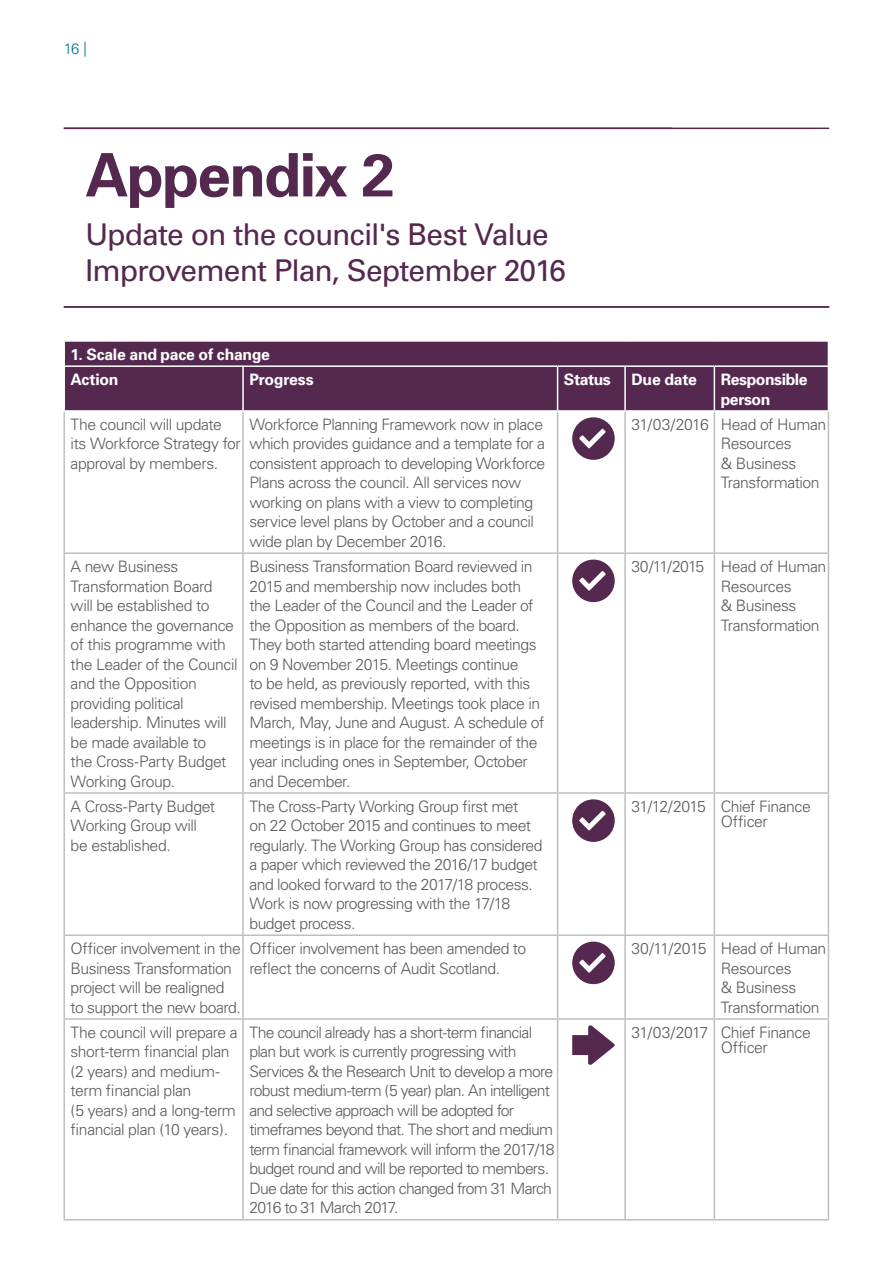
<style>
.page{position:relative;width:893px;height:1263px;background:#fff}
.page>*{position:absolute;margin:0;border:0;box-sizing:border-box;transform-origin:0 0}
._14-Chapter_head{font:700 60px "Univers";letter-spacing:-.025em;color:#55294f}
._14-Chapter_head-2{font:30px/36px "Univers";letter-spacing:-.03em;color:#55294f}
.t1{font:300 15.75px/19.5px "Univers";letter-spacing:-.03em;color:#58595b}
.t2{font:300 15.75px/19.5px "Univers";letter-spacing:-.05em;color:#58595b}
.t3{font:700 15.75px/25.2px "Univers";letter-spacing:-.02em;color:#fff}
.t4{font:300 15px "Univers";color:#00728f}
</style>
<div class="page">
<hr style="left:64px;top:306px;width:765px;height:2px;background:#55294f">
<hr style="left:64px;top:128px;width:765px;height:1px;background:#55294f">
<div style="left:65px;top:342px;width:763px;height:68px;background:#55294f"></div>
<svg style="left:556px;top:412px;width:272px;height:807px"></svg>
<hr style="left:63px;top:412px;width:2px;height:140px;background:#bcbec0">
<hr style="left:242px;top:412px;width:2px;height:140px;background:#bcbec0">
<hr style="left:557px;top:412px;width:1px;height:140px;background:#bcbec0">
<hr style="left:624px;top:412px;width:2px;height:140px;background:#bcbec0">
<hr style="left:714px;top:412px;width:1px;height:140px;background:#bcbec0">
<hr style="left:828px;top:412px;width:1px;height:140px;background:#bcbec0">
<hr style="left:63px;top:552px;width:180px;height:2px;background:#bcbec0">
<hr style="left:63px;top:554px;width:2px;height:238px;background:#bcbec0">
<hr style="left:243px;top:552px;width:315px;height:2px;background:#bcbec0">
<hr style="left:242px;top:554px;width:2px;height:238px;background:#bcbec0">
<hr style="left:558px;top:552px;width:67px;height:2px;background:#bcbec0">
<hr style="left:557px;top:554px;width:1px;height:238px;background:#bcbec0">
<hr style="left:625px;top:552px;width:89px;height:2px;background:#bcbec0">
<hr style="left:624px;top:554px;width:2px;height:238px;background:#bcbec0">
<hr style="left:714px;top:552px;width:115px;height:2px;background:#bcbec0">
<hr style="left:714px;top:554px;width:1px;height:238px;background:#bcbec0">
<hr style="left:828px;top:554px;width:1px;height:238px;background:#bcbec0">
<hr style="left:63px;top:792px;width:180px;height:2px;background:#bcbec0">
<hr style="left:63px;top:794px;width:2px;height:140px;background:#bcbec0">
<hr style="left:243px;top:792px;width:315px;height:2px;background:#bcbec0">
<hr style="left:242px;top:794px;width:2px;height:140px;background:#bcbec0">
<hr style="left:558px;top:792px;width:67px;height:2px;background:#bcbec0">
<hr style="left:557px;top:794px;width:1px;height:140px;background:#bcbec0">
<hr style="left:625px;top:792px;width:89px;height:2px;background:#bcbec0">
<hr style="left:624px;top:794px;width:2px;height:140px;background:#bcbec0">
<hr style="left:714px;top:792px;width:115px;height:2px;background:#bcbec0">
<hr style="left:714px;top:794px;width:1px;height:140px;background:#bcbec0">
<hr style="left:828px;top:794px;width:1px;height:140px;background:#bcbec0">
<hr style="left:63px;top:934px;width:180px;height:2px;background:#bcbec0">
<hr style="left:63px;top:936px;width:2px;height:82px;background:#bcbec0">
<hr style="left:243px;top:934px;width:315px;height:2px;background:#bcbec0">
<hr style="left:242px;top:936px;width:2px;height:82px;background:#bcbec0">
<hr style="left:558px;top:934px;width:67px;height:2px;background:#bcbec0">
<hr style="left:557px;top:936px;width:1px;height:82px;background:#bcbec0">
<hr style="left:625px;top:934px;width:89px;height:2px;background:#bcbec0">
<hr style="left:624px;top:936px;width:2px;height:82px;background:#bcbec0">
<hr style="left:714px;top:934px;width:115px;height:2px;background:#bcbec0">
<hr style="left:714px;top:936px;width:1px;height:82px;background:#bcbec0">
<hr style="left:828px;top:936px;width:1px;height:82px;background:#bcbec0">
<hr style="left:63px;top:1018px;width:180px;height:2px;background:#bcbec0">
<hr style="left:63px;top:1020px;width:2px;height:199px;background:#bcbec0">
<hr style="left:243px;top:1018px;width:315px;height:2px;background:#bcbec0">
<hr style="left:242px;top:1020px;width:2px;height:199px;background:#bcbec0">
<hr style="left:558px;top:1018px;width:67px;height:2px;background:#bcbec0">
<hr style="left:557px;top:1020px;width:1px;height:199px;background:#bcbec0">
<hr style="left:625px;top:1018px;width:89px;height:2px;background:#bcbec0">
<hr style="left:624px;top:1020px;width:2px;height:199px;background:#bcbec0">
<hr style="left:714px;top:1018px;width:115px;height:2px;background:#bcbec0">
<hr style="left:714px;top:1020px;width:1px;height:199px;background:#bcbec0">
<hr style="left:828px;top:1020px;width:1px;height:199px;background:#bcbec0">
<hr style="left:63px;top:1219px;width:180px;height:1px;background:#bcbec0">
<hr style="left:243px;top:1219px;width:315px;height:1px;background:#bcbec0">
<hr style="left:558px;top:1219px;width:67px;height:1px;background:#bcbec0">
<hr style="left:625px;top:1219px;width:89px;height:1px;background:#bcbec0">
<hr style="left:714px;top:1219px;width:115px;height:1px;background:#bcbec0">
<hr style="left:63px;top:365px;width:180px;height:2px;background:#fff">
<hr style="left:243px;top:365px;width:315px;height:2px;background:#fff">
<hr style="left:558px;top:365px;width:67px;height:2px;background:#fff">
<hr style="left:625px;top:365px;width:89px;height:2px;background:#fff">
<hr style="left:624px;top:367px;width:2px;height:43px;background:#fff">
<hr style="left:714px;top:365px;width:115px;height:2px;background:#fff">
<hr style="left:714px;top:367px;width:1px;height:43px;background:#fff">
<hr style="left:242px;top:367px;width:2px;height:43px;background:#fff">
<hr style="left:557px;top:367px;width:1px;height:43px;background:#fff">
<svg style="left:572px;top:417px;width:43px;height:43px"></svg>
<svg style="left:572px;top:560px;width:43px;height:42px"></svg>
<svg style="left:572px;top:799px;width:43px;height:43px"></svg>
<svg style="left:572px;top:942px;width:43px;height:42px"></svg>
<svg style="left:572px;top:1025px;width:43px;height:40px"></svg>
<p class="t4" style="left:64px;top:40px;width:24px">16 |</p>
<h2 class="_14-Chapter_head" style="left:85px;top:139px;width:311px">Appendix 2</h2>
<h2 class="_14-Chapter_head-2" style="left:85px;top:217px;width:482px">Update on the council's Best Value<br>Improvement Plan, September 2016</h2>
<p class="t3" style="left:71px;top:342px;width:201px">1. Scale and pace of change<br>Action</p>
<p class="t3" style="left:249px;top:367px;width:66px">Progress</p>
<p class="t3" style="left:564px;top:367px;width:48px">Status</p>
<p class="t3" style="left:631px;top:367px;width:67px">Due date</p>
<p class="t3" style="left:721px;top:370px;width:88px;line-height:19.5px">Responsible person</p>
<p class="t1" style="left:71px;top:414px;width:172px">The council will update its Workforce Strategy for approval by members.</p>
<p class="t1" style="left:249px;top:414px;width:297px">Workforce Planning Framework now in place which provides guidance and a template for a consistent approach to developing Workforce Plans across the council. All services now working on plans with a view to completing service level plans by October and a council wide plan by December 2016.</p>
<p class="t1" style="left:721px;top:414px;width:107px;text-indent:-89px">31/03/2016 Head of Human<br>Resources<br>&amp; Business<br>Transformation</p>
<p class="t1" style="left:71px;top:557px;width:168px">A new Business<br>Transformation Board will be established to enhance the governance of this programme with the Leader of the Council and the Opposition providing political leadership. Minutes will be made available to<br>the Cross-Party Budget<br>Working Group.</p>
<p class="t1" style="left:249px;top:557px;width:296px">Business Transformation Board reviewed in 2015 and membership now includes both the Leader of the Council and the Leader of the Opposition as members of the board.<br>They both started attending board meetings on 9 November 2015. Meetings continue<br>to be held, as previously reported, with this revised membership. Meetings took place in March, May, June and August. A schedule of meetings is in place for the remainder of the year including ones in September, October and December.</p>
<p class="t1" style="left:721px;top:557px;width:107px;text-indent:-89px">30/11/2015 Head of Human<br>Resources<br>&amp; Business<br>Transformation</p>
<p class="t1" style="left:71px;top:796px;width:146px">A Cross-Party Budget<br>Working Group will be established.</p>
<p class="t1" style="left:249px;top:796px;width:295px">The Cross-Party Working Group first met<br>on 22 October 2015 and continues to meet regularly. The Working Group has considered a paper which reviewed the 2016/17 budget and looked forward to the 2017/18 process.<br>Work is now progressing with the 17/18 budget process.</p>
<p class="t1" style="left:721px;top:799px;width:92px;line-height:15px;text-indent:-89px">31/12/2015 Chief Finance<br>Officer</p>
<p class="t1" style="left:71px;top:939px;width:172px">Officer involvement in the<br>Business Transformation project will be realigned to support the new board.</p>
<p class="t1" style="left:249px;top:939px;width:278px">Officer involvement has been amended to reflect the concerns of Audit Scotland.</p>
<p class="t1" style="left:721px;top:939px;width:107px;text-indent:-89px">30/11/2015 Head of Human<br>Resources<br>&amp; Business<br>Transformation</p>
<p class="t1" style="left:71px;top:1022px;width:169px">The council will prepare a short-term financial plan (2 years) and medium&shy;term financial plan<br>(5 years) and a long-term financial plan (10 years).</p>
<p class="t2" style="left:249px;top:1022px;width:307px">The council already has a short-term financial plan but work is currently progressing with Services &amp; the Research Unit to develop a more robust medium-term (5 year) plan. An intelligent and selective approach will be adopted for timeframes beyond that. The short and medium term financial framework will inform the 2017/18 budget round and will be reported to members.<br>Due date for this action changed from 31 March 2016 to 31 March 2017.</p>
<p class="t1" style="left:721px;top:1025px;width:92px;line-height:15px;text-indent:-89px">31/03/2017 Chief Finance<br>Officer</p>
</div>
